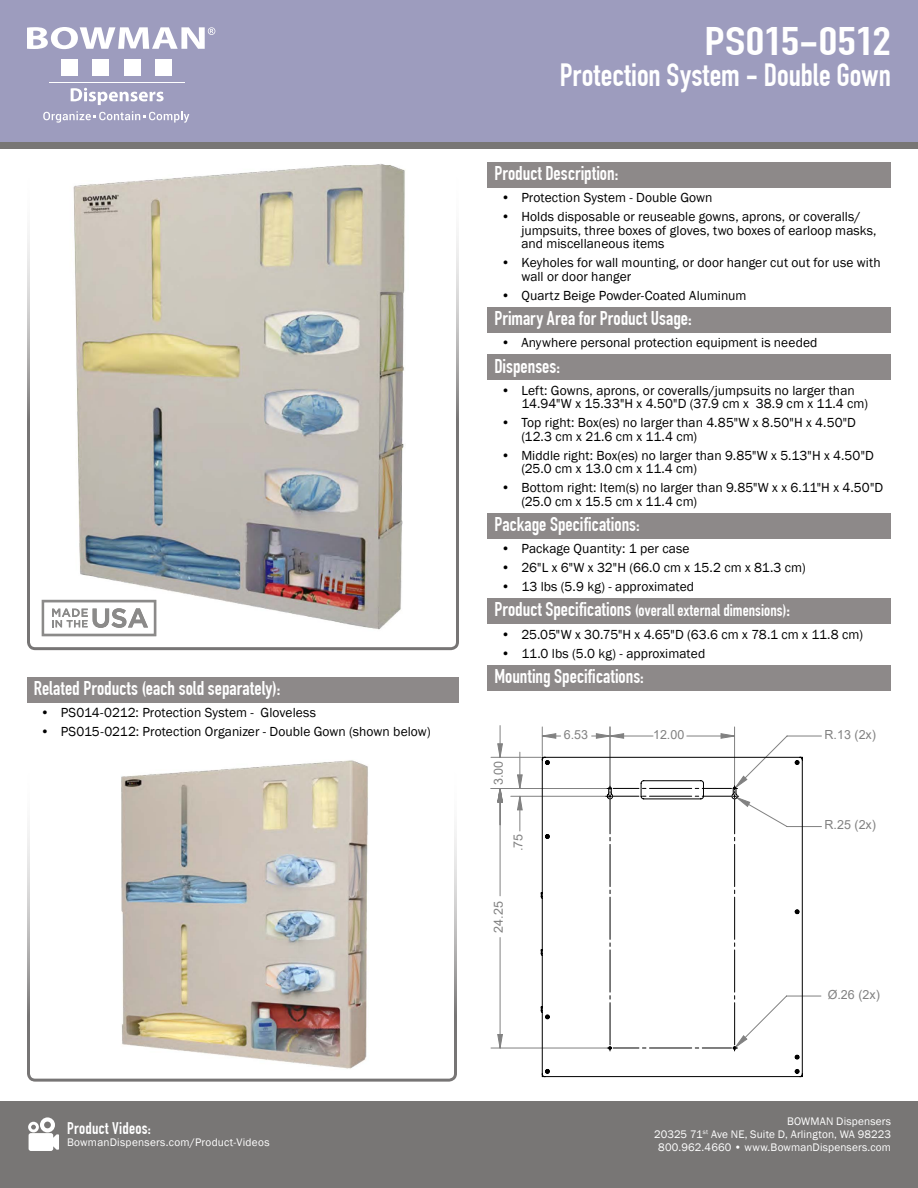
<style>
.page{position:relative;width:918px;height:1188px;background:#fff}
.page>*{position:absolute;margin:0;border:0;box-sizing:border-box;transform-origin:0 0}
.t1{font:700 39px "DIN Condensed";letter-spacing:-.005em;color:#fff;scale:1.28 1}
.t2{font:700 31.5px "DIN Condensed";letter-spacing:.005em;color:#fff}
.t3{font:700 19.5px "DIN Condensed";color:#fff}
.t4{font:700 16.5px "DIN Condensed";letter-spacing:.005em;color:#fff}
.t5{font:13.5px/13.5px "Franklin Gothic";letter-spacing:.005em;color:#000}
.t6{font:12.45px "Arial";color:#818181}
.t7{font:11.25px/12.8px "Franklin Gothic";letter-spacing:.015em;color:#fff;text-align:right}
.s1{font-size:19.5px}
</style>
<div class="page">
<div style="left:0;top:1101px;width:918px;height:87px;background:#787675"></div>
<div style="left:0;top:0;width:918px;height:148px;background:#787675"></div>
<svg style="left:28px;top:1117px;width:31px;height:34px"></svg>
<img style="left:27px;top:829px;width:430px;height:253px">
<img style="left:27px;top:234px;width:432px;height:416px">
<div style="left:0;top:0;width:918px;height:142px;background:#9d9cbe"></div>
<svg style="left:27px;top:27px;width:188px;height:22px"></svg>
<div style="left:61px;top:60px;width:17px;height:16px;background:#fff"></div>
<div style="left:92px;top:60px;width:17px;height:16px;background:#fff"></div>
<div style="left:124px;top:60px;width:17px;height:16px;background:#fff"></div>
<div style="left:155px;top:60px;width:17px;height:16px;background:#fff"></div>
<hr style="left:49px;top:82px;width:135px;height:1px;background:#fff">
<svg style="left:71px;top:88px;width:93px;height:17px"></svg>
<svg style="left:43px;top:111px;width:146px;height:12px"></svg>
<hr style="left:511px;top:796px;width:95px;height:1px;background:#818181">
<hr style="left:520px;top:752px;width:1px;height:37px;background:#818181">
<hr style="left:520px;top:796px;width:1px;height:35px;background:#818181">
<hr style="left:491px;top:757px;width:50px;height:1px;background:#818181">
<hr style="left:500px;top:726px;width:1px;height:31px;background:#818181">
<hr style="left:491px;top:788px;width:115px;height:1px;background:#818181">
<hr style="left:491px;top:1048px;width:115px;height:1px;background:#818181">
<svg style="left:542px;top:727px;width:69px;height:29px"></svg>
<svg style="left:610px;top:734px;width:140px;height:23px"></svg>
<svg style="left:517px;top:774px;width:6px;height:36px"></svg>
<svg style="left:497px;top:743px;width:6px;height:306px"></svg>
<svg style="left:541px;top:757px;width:262px;height:320px"></svg>
<div style="left:488px;top:162px;width:403px;height:26px;background:#8d8989"></div>
<div style="left:488px;top:307px;width:403px;height:26px;background:#8d8989"></div>
<div style="left:488px;top:354px;width:403px;height:26px;background:#8d8989"></div>
<div style="left:488px;top:513px;width:403px;height:26px;background:#8d8989"></div>
<div style="left:488px;top:598px;width:403px;height:26px;background:#8d8989"></div>
<div style="left:488px;top:665px;width:403px;height:26px;background:#8d8989"></div>
<div style="left:27px;top:677px;width:432px;height:26px;background:#8d8989"></div>
<img style="left:116px;top:760px;width:268px;height:311px">
<img style="left:42px;top:164px;width:396px;height:480px">
<img style="left:42px;top:600px;width:114px;height:36px">
<h3 class="t3" style="left:34px;top:677px;width:248px">Related Products (each sold separately):</h3>
<p class="t5" style="left:40px;top:706px;width:277px">• PS014-0212: Protection System - Gloveless</p>
<p class="t5" style="left:40px;top:725px;width:392px">• PS015-0212: Protection Organizer - Double Gown (shown below)</p>
<p class="t4" style="left:67px;top:1118px;width:85px">Product Videos:</p>
<p class="t7" style="left:67px;top:1136px;width:204px">BowmanDispensers.com/Product-Videos</p>
<h1 class="t1" style="left:704px;top:18px;width:147px">PS015-0512</h1>
<h2 class="t2" style="left:560px;top:57px;width:333px">Protection System - Double Gown</h2>
<h3 class="t3" style="left:494px;top:162px;width:125px">Product Description:</h3>
<p class="t5" style="left:501px;top:191px;width:213px">• Protection System - Double Gown</p>
<p class="t5" style="left:521px;top:210px;width:357px;text-indent:-20px">• Holds disposable or reuseable gowns, aprons, or coveralls/ jumpsuits, three boxes of gloves, two boxes of earloop masks, and miscellaneous items</p>
<p class="t5" style="left:521px;top:256px;width:361px;text-indent:-20px">• Keyholes for wall mounting, or door hanger cut out for use with wall or door hanger</p>
<p class="t5" style="left:501px;top:289px;width:247px">• Quartz Beige Powder-Coated Aluminum</p>
<h3 class="t3" style="left:494px;top:307px;width:199px">Primary Area for Product Usage:</h3>
<p class="t5" style="left:501px;top:336px;width:318px">• Anywhere personal protection equipment is needed</p>
<h3 class="t3" style="left:494px;top:354px;width:67px">Dispenses:</h3>
<p class="t5" style="left:521px;top:384px;width:348px;text-indent:-20px">• Left: Gowns, aprons, or coveralls/jumpsuits no larger than<br>14.94"W x 15.33"H x 4.50"D (37.9 cm x 38.9 cm x 11.4 cm)</p>
<p class="t5" style="left:521px;top:416px;width:336px;text-indent:-20px">• Top right: Box(es) no larger than 4.85"W x 8.50"H x 4.50"D (12.3 cm x 21.6 cm x 11.4 cm)</p>
<p class="t5" style="left:521px;top:449px;width:354px;text-indent:-20px">• Middle right: Box(es) no larger than 9.85"W x 5.13"H x 4.50"D (25.0 cm x 13.0 cm x 11.4 cm)</p>
<p class="t5" style="left:521px;top:481px;width:363px;text-indent:-20px">• Bottom right: Item(s) no larger than 9.85"W x x 6.11"H x 4.50"D (25.0 cm x 15.5 cm x 11.4 cm)</p>
<h3 class="t3" style="left:494px;top:513px;width:147px">Package Specifications:</h3>
<p class="t5" style="left:501px;top:542px;width:190px">• Package Quantity: 1 per case</p>
<p class="t5" style="left:501px;top:561px;width:306px">• 26"L x 6"W x 32"H (66.0 cm x 15.2 cm x 81.3 cm)</p>
<p class="t5" style="left:501px;top:580px;width:195px">• 13 lbs (5.9 kg) - approximated</p>
<p class="t4" style="left:494px;top:601px;width:297px"><span class="s1">Product Specifications</span> (overall external dimensions)<span class="s1">:</span></p>
<p class="t5" style="left:501px;top:628px;width:363px">• 25.05"W x 30.75"H x 4.65"D (63.6 cm x 78.1 cm x 11.8 cm)</p>
<p class="t5" style="left:501px;top:647px;width:206px">• 11.0 lbs (5.0 kg) - approximated</p>
<h3 class="t3" style="left:494px;top:665px;width:151px">Mounting Specifications:</h3>
<p class="t6" style="left:490px;top:785px;width:26px;rotate:-90deg">3.00</p>
<p class="t6" style="left:510px;top:851px;width:19px;rotate:-90deg">.75</p>
<p class="t6" style="left:490px;top:933px;width:33px;rotate:-90deg">24.25</p>
<p class="t6" style="left:564px;top:726px;width:26px">6.53</p>
<p class="t6" style="left:653px;top:726px;width:33px">12.00</p>
<p class="t6" style="left:825px;top:726px;width:53px">R.13 (2x)</p>
<p class="t6" style="left:825px;top:816px;width:53px">R.25 (2x)</p>
<p class="t6" style="left:828px;top:986px;width:54px">Ø.26 (2x)</p>
<p class="t7" style="left:654px;top:1116px;width:238px">BOWMAN Dispensers<br>20325 71<sup>st</sup> Ave NE, Suite D, Arlington, WA 98223<br>800.962.4660 • www.BowmanDispensers.com</p>
</div>
